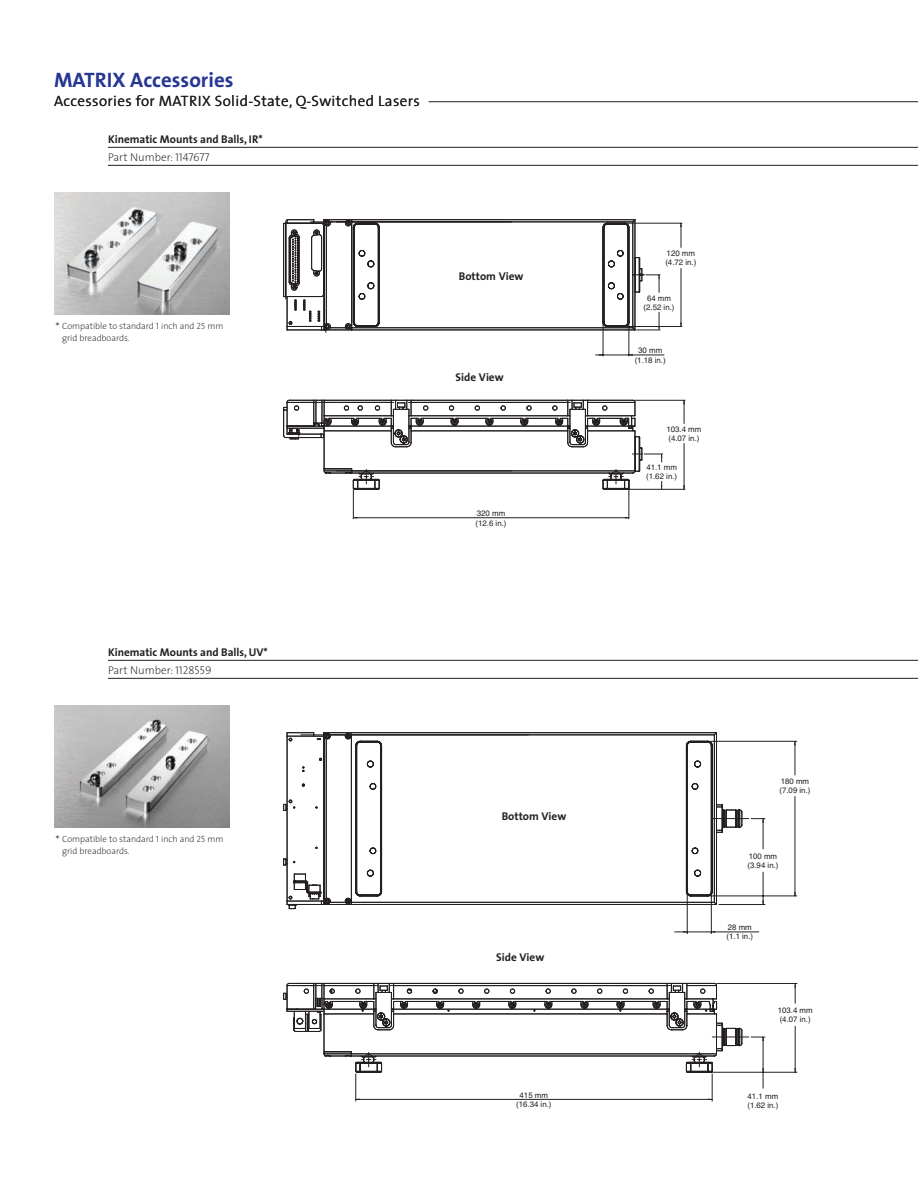
<style>
.page{position:relative;width:918px;height:1188px;background:#fff}
.page>*{position:absolute;margin:0;border:0;box-sizing:border-box;transform-origin:0 0}
.t1{font:700 21px "The Sans";color:#263692}
.t2{font:300 15px "The Sans";letter-spacing:.025em;color:#231f20}
.t3{font:700 11.25px "The Sans";color:#231f20}
.t4{font:200 11.25px "The Sans";color:#231f20}
.t5{font:200 9px/12px "The Sans";letter-spacing:-.005em;color:#231f20}
.t6{font:7.8px/9px "Helvetica";color:#231f20}
.s1{font-family:"The Sans Extra Light Caps";font-weight:400}
.s2{font-size:12px}
</style>
<div class="page">
<svg style="left:287px;top:219px;width:356px;height:181px"></svg>
<hr style="left:684px;top:443px;width:1px;height:46px;background:#231f20">
<hr style="left:634px;top:400px;width:51px;height:1px;background:#231f20">
<hr style="left:626px;top:489px;width:59px;height:1px;background:#231f20">
<hr style="left:681px;top:268px;width:1px;height:58px;background:#231f20">
<hr style="left:626px;top:326px;width:56px;height:1px;background:#231f20">
<hr style="left:626px;top:223px;width:56px;height:1px;background:#231f20">
<hr style="left:629px;top:355px;width:35px;height:1px;background:#231f20">
<hr style="left:629px;top:324px;width:1px;height:32px;background:#231f20">
<hr style="left:603px;top:324px;width:1px;height:32px;background:#231f20">
<svg style="left:683px;top:401px;width:2px;height:23px"></svg>
<svg style="left:680px;top:224px;width:2px;height:24px"></svg>
<svg style="left:595px;top:354px;width:38px;height:2px"></svg>
<svg style="left:284px;top:400px;width:379px;height:119px"></svg>
<svg style="left:284px;top:220px;width:376px;height:113px"></svg>
<svg style="left:284px;top:735px;width:465px;height:310px"></svg>
<hr style="left:763px;top:1037px;width:1px;height:35px;background:#231f20">
<hr style="left:719px;top:904px;width:46px;height:1px;background:#231f20">
<hr style="left:763px;top:872px;width:1px;height:33px;background:#231f20">
<hr style="left:763px;top:819px;width:1px;height:30px;background:#231f20">
<hr style="left:795px;top:1026px;width:1px;height:46px;background:#231f20">
<hr style="left:700px;top:1072px;width:97px;height:1px;background:#231f20">
<hr style="left:716px;top:983px;width:81px;height:1px;background:#231f20">
<hr style="left:795px;top:741px;width:1px;height:34px;background:#231f20">
<hr style="left:795px;top:796px;width:1px;height:100px;background:#231f20">
<hr style="left:710px;top:896px;width:87px;height:1px;background:#231f20">
<hr style="left:710px;top:741px;width:87px;height:1px;background:#231f20">
<hr style="left:711px;top:932px;width:48px;height:1px;background:#231f20">
<hr style="left:711px;top:894px;width:1px;height:40px;background:#231f20">
<hr style="left:687px;top:894px;width:1px;height:40px;background:#231f20">
<svg style="left:762px;top:1068px;width:2px;height:21px"></svg>
<svg style="left:751px;top:1037px;width:14px;height:4px"></svg>
<svg style="left:795px;top:984px;width:1px;height:20px"></svg>
<svg style="left:284px;top:983px;width:458px;height:119px"></svg>
<svg style="left:674px;top:931px;width:41px;height:2px"></svg>
<svg style="left:751px;top:818px;width:14px;height:5px"></svg>
<hr style="left:429px;top:101px;width:489px;height:1px;background:#231f20">
<hr style="left:108px;top:660px;width:810px;height:1px;background:#231f20">
<hr style="left:108px;top:678px;width:810px;height:1px;background:#231f20">
<hr style="left:108px;top:147px;width:810px;height:1px;background:#231f20">
<hr style="left:108px;top:165px;width:810px;height:1px;background:#231f20">
<img style="left:54px;top:193px;width:176px;height:121px">
<img style="left:54px;top:706px;width:176px;height:121px">
<p class="t1" style="left:54px;top:62px;width:181px">MATRIX Accessories</p>
<p class="t2" style="left:54px;top:88px;width:367px">Accessories for MATRIX Solid-State, Q-Switched Lasers</p>
<p class="t3" style="left:108px;top:130px;width:156px">Kinematic Mounts and Balls, IR*</p>
<p class="t4" style="left:108px;top:148px;width:103px">Part Number: <span class="s1">1147677</span></p>
<p class="t5" style="left:62px;top:320px;width:163px;text-indent:-7px"><span class="s2">*</span> Compatible to standard <span class="s1">1</span> inch and <span class="s1">25</span> mm grid breadboards.</p>
<p class="t3" style="left:459px;top:266px;width:66px">Bottom View</p>
<p class="t3" style="left:456px;top:368px;width:50px">Side View</p>
<p class="t3" style="left:108px;top:643px;width:161px">Kinematic Mounts and Balls, UV*</p>
<p class="t4" style="left:108px;top:661px;width:105px">Part Number: <span class="s1">1128559</span></p>
<p class="t6" style="left:475px;top:508px;width:33px;line-height:10.2px">320 mm (12.6 in.)</p>
<p class="t5" style="left:62px;top:833px;width:163px;text-indent:-7px"><span class="s2">*</span> Compatible to standard <span class="s1">1</span> inch and <span class="s1">25</span> mm grid breadboards.</p>
<p class="t3" style="left:502px;top:806px;width:66px">Bottom View</p>
<p class="t3" style="left:496px;top:948px;width:50px">Side View</p>
<p class="t6" style="left:516px;top:1091px;width:37px;text-align:center">415 mm (16.34 in.)</p>
<p class="t6" style="left:665px;top:248px;width:33px">120 mm (4.72 in.)</p>
<p class="t6" style="left:644px;top:293px;width:33px;text-align:center">64 mm (2.52 in.)</p>
<p class="t6" style="left:635px;top:345px;width:33px;line-height:10.2px;text-align:center">30 mm (1.18 in.)</p>
<p class="t6" style="left:666px;top:424px;width:37px">103.4 mm (4.07 in.)</p>
<p class="t6" style="left:646px;top:463px;width:33px">41.1 mm (1.62 in.)</p>
<p class="t6" style="left:779px;top:777px;width:33px">180 mm (7.09 in.)</p>
<p class="t6" style="left:747px;top:852px;width:33px">100 mm (3.94 in.)</p>
<p class="t6" style="left:726px;top:923px;width:28px">28 mm (1.1 in.)</p>
<p class="t6" style="left:778px;top:1006px;width:37px">103.4 mm (4.07 in.)</p>
<p class="t6" style="left:747px;top:1092px;width:33px">41.1 mm (1.62 in.)</p>
</div>
